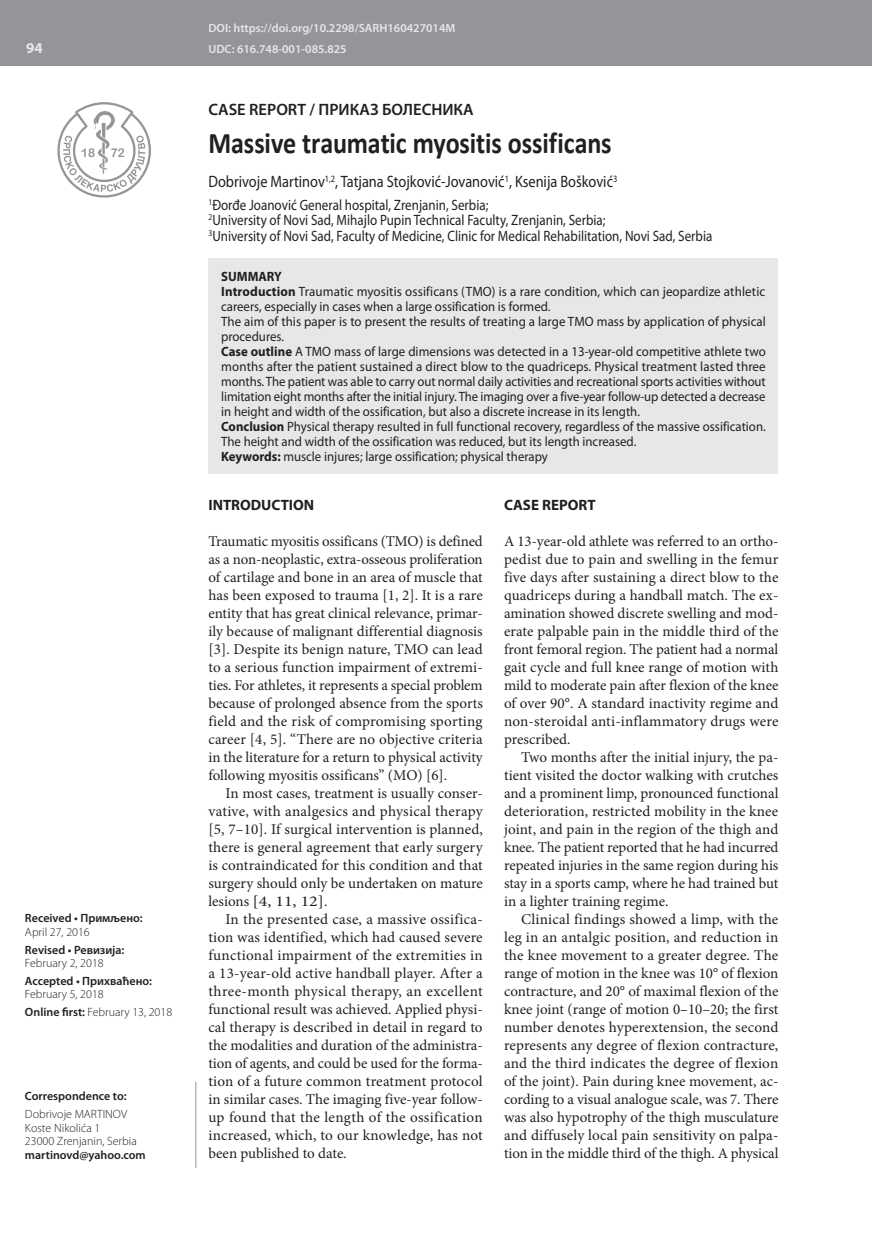
<style>
.page{position:relative;width:872px;height:1234px;background:#fff}
.page>*{position:absolute;margin:0;border:0;box-sizing:border-box;transform-origin:0 0}
.t1{font:700 30px "Calibri";letter-spacing:-.005em;color:#231f20;scale:.87 1}
.t2{font:16.5px "Myriad Pro";color:#231f20;scale:.87 1}
.t3{font:600 16.5px "Myriad Pro";color:#231f20}
.t4{font:15px/18px "Minion Pro";color:#231f20;text-align:justify}
.t5{font:15px/15.8px "Myriad Pro";color:#231f20;scale:.87 1}
.t6{font:700 15px "Myriad Pro";color:#231f20}
.t7{font:700 15px "Myriad Pro";color:#e6e7e9}
.t8{font:13.5px/15px "Myriad Pro";color:#231f20;scale:.96 1}
.t9{font:300 12px/13.5px "Myriad Pro";color:#231f20}
.t10{font:600 12px "Myriad Pro";color:#231f20}
.t11{font:600 12px/21.3px "Myriad Pro";color:#e6e7e9}
.s1{font-weight:600}
.s2{font-weight:700}
</style>
<div class="page">
<div style="left:0;top:0;width:872px;height:66px;background:#939598"></div>
<svg style="left:57px;top:102px;width:94px;height:95px"></svg>
<hr style="left:196px;top:1081px;width:1px;height:86px;background:#939598">
<div style="left:208px;top:258px;width:570px;height:216px;background:#e6e7e9"></div>
<p class="t7" style="left:26px;top:38px;width:18px">94</p>
<p class="t10" style="left:25px;top:910px;width:119px">Received • Примљено:</p>
<p class="t9" style="left:25px;top:924px;width:66px">April 27, 2016</p>
<p class="t10" style="left:25px;top:941px;width:101px">Revised • Ревизија:</p>
<p class="t9" style="left:25px;top:956px;width:80px">February 2, 2018</p>
<p class="t10" style="left:25px;top:972px;width:129px">Accepted • Прихваћено:</p>
<p class="t9" style="left:25px;top:985px;width:149px;line-height:17.7px">February 5, 2018<br><span class="s1">Online first:</span> February 13, 2018</p>
<p class="t10" style="left:25px;top:1088px;width:103px">Correspondence to:</p>
<p class="t9" style="left:25px;top:1107px;width:113px">Dobrivoje MARTINOV<br>Koste Nikolića 1<br>23000 Zrenjanin, Serbia</p>
<p class="t10" style="left:25px;top:1146px;width:122px">martinovd@yahoo.com</p>
<p class="t11" style="left:208px;top:17px;width:248px">DOI: https://doi.org/10.2298/SARH160427014M<br>UDC: 616.748-001-085.825</p>
<p class="t3" style="left:208px;top:98px;width:267px">CASE REPORT / ПРИКАЗ БОЛЕСНИКА</p>
<h1 class="t1" style="left:208px;top:122px;width:465px">Massive traumatic myositis ossificans</h1>
<p class="t2" style="left:208px;top:172px;width:471px">Dobrivoje Martinov<sup>1,2</sup>, Tatjana Stojković-Jovanović<sup>1</sup>, Ksenija Bošković<sup>3</sup></p>
<p class="t5" style="left:208px;top:196px;width:581px"><sup>1</sup>Đorđe Joanović General hospital, Zrenjanin, Serbia;<br><sup>2</sup>University of Novi Sad, Mihajlo Pupin Technical Faculty, Zrenjanin, Serbia;<br><sup>3</sup>University of Novi Sad, Faculty of Medicine, Clinic for Medical Rehabilitation, Novi Sad, Serbia</p>
<p class="t8" style="left:221px;top:269px;width:569px"><span class="s2">SUMMARY<br>Introduction</span> Traumatic myositis ossificans (TMO) is a rare condition, which can jeopardize athletic careers, especially in cases when a large ossification is formed.<br>The aim of this paper is to present the results of treating a large TMO mass by application of physical procedures.<br><span class="s2">Case outline</span> A TMO mass of large dimensions was detected in a 13-year-old competitive athlete two months after the patient sustained a direct blow to the quadriceps. Physical treatment lasted three months. The patient was able to carry out normal daily activities and recreational sports activities without limitation eight months after the initial injury. The imaging over a five-year follow-up detected a decrease in height and width of the ossification, but also a discrete increase in its length.<br><span class="s2">Conclusion</span> Physical therapy resulted in full functional recovery, regardless of the massive ossification.<br>The height and width of the ossification was reduced, but its length increased.<br><span class="s2">Keywords:</span> muscle injures; large ossification; physical therapy</p>
<p class="t6" style="left:208px;top:495px;width:107px">INTRODUCTION</p>
<p class="t4" style="left:208px;top:532px;width:276px">Traumatic myositis ossificans (TMO) is defined as a non-neoplastic, extra-osseous proliferation of cartilage and bone in an area of muscle that has been exposed to trauma [1, 2]. It is a rare entity that has great clinical relevance, primar&shy;ily because of malignant differential diagnosis [3]. Despite its benign nature, TMO can lead to a serious function impairment of extremi&shy;ties. For athletes, it represents a special problem because of prolonged absence from the sports field and the risk of compromising sporting career [4, 5]. “There are no objective criteria in the literature for a return to physical activity following myositis ossificans” (MO) [6].</p>
<p class="t4" style="left:208px;top:784px;width:276px;text-indent:17px">In most cases, treatment is usually conser&shy;vative, with analgesics and physical therapy [5, 7–10]. If surgical intervention is planned, there is general agreement that early surgery is contraindicated for this condition and that surgery should only be undertaken on mature lesions [4, 11, 12].</p>
<p class="t4" style="left:208px;top:910px;width:276px;text-indent:17px">In the presented case, a massive ossifica&shy;tion was identified, which had caused severe functional impairment of the extremities in a 13-year-old active handball player. After a three-month physical therapy, an excellent functional result was achieved. Applied physi&shy;cal therapy is described in detail in regard to the modalities and duration of the administra&shy;tion of agents, and could be used for the forma&shy;tion of a future common treatment protocol in similar cases. The imaging five-year follow&shy;up found that the length of the ossification increased, which, to our knowledge, has not been published to date.</p>
<p class="t6" style="left:504px;top:495px;width:93px">CASE REPORT</p>
<p class="t4" style="left:504px;top:532px;width:276px">A 13-year-old athlete was referred to an ortho&shy;pedist due to pain and swelling in the femur five days after sustaining a direct blow to the quadriceps during a handball match. The ex&shy;amination showed discrete swelling and mod&shy;erate palpable pain in the middle third of the front femoral region. The patient had a normal gait cycle and full knee range of motion with mild to moderate pain after flexion of the knee of over 90°. A standard inactivity regime and non-steroidal anti-inflammatory drugs were prescribed.</p>
<p class="t4" style="left:504px;top:748px;width:276px;text-indent:17px">Two months after the initial injury, the pa&shy;tient visited the doctor walking with crutches and a prominent limp, pronounced functional deterioration, restricted mobility in the knee joint, and pain in the region of the thigh and knee. The patient reported that he had incurred repeated injuries in the same region during his stay in a sports camp, where he had trained but in a lighter training regime.</p>
<p class="t4" style="left:504px;top:910px;width:276px;text-indent:17px">Clinical findings showed a limp, with the leg in an antalgic position, and reduction in the knee movement to a greater degree. The range of motion in the knee was 10° of flexion contracture, and 20° of maximal flexion of the knee joint (range of motion 0–10–20; the first number denotes hyperextension, the second represents any degree of flexion contracture, and the third indicates the degree of flexion of the joint). Pain during knee movement, ac&shy;cording to a visual analogue scale, was 7. There was also hypotrophy of the thigh musculature and diffusely local pain sensitivity on palpa&shy;tion in the middle third of the thigh. A physical</p>
</div>
